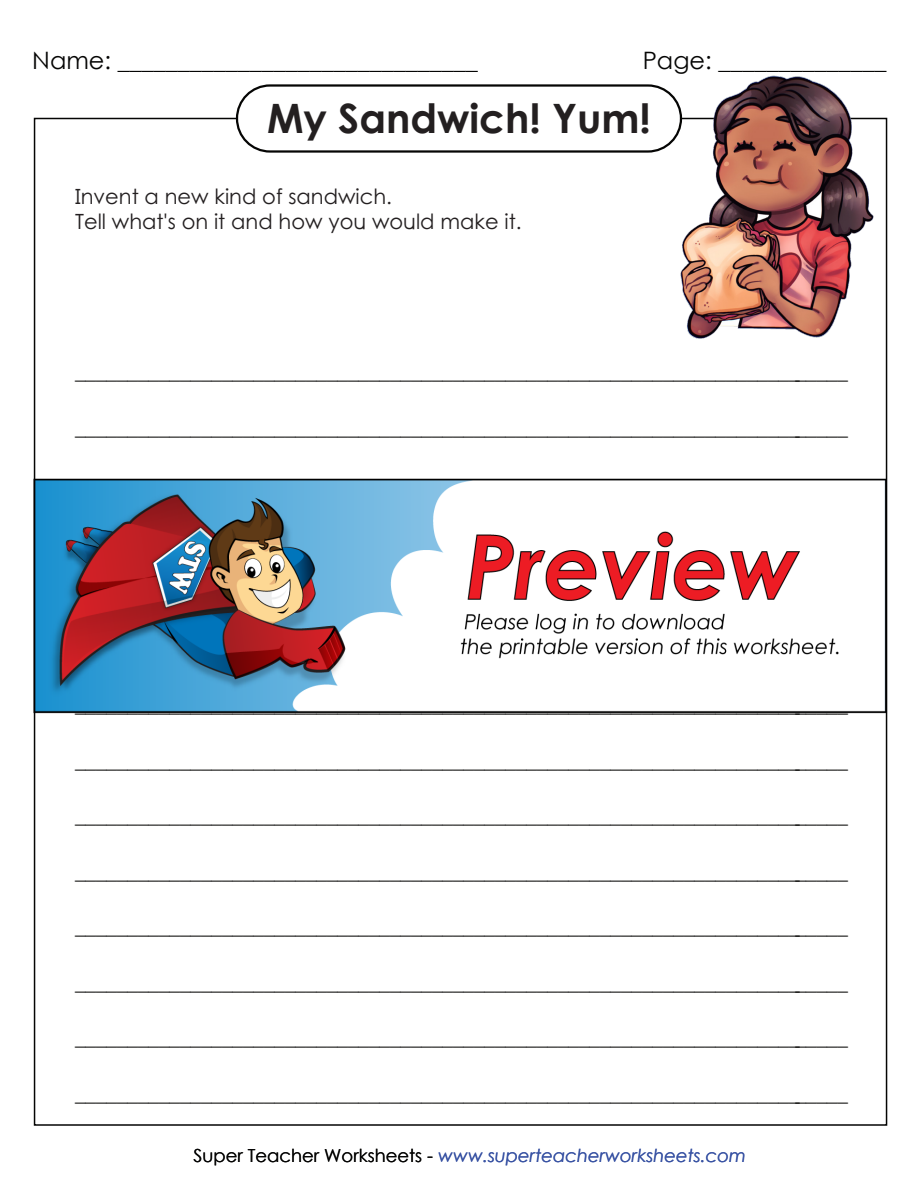
<style>
.page{position:relative;width:918px;height:1188px;background:#fff}
.page>*{position:absolute;margin:0;border:0;box-sizing:border-box;transform-origin:0 0}
.t1{font:700 40.5px "Century Gothic 2";color:#231f20}
.t2{font:24px "Century Gothic 2";color:#050504}
.t3{font:700 21px "Century Gothic 2";color:#050504}
.t4{font:21px/25.2px "Century STW4";color:#231f20}
.t5{font:italic 18px "Century Gothic 2";color:#3a54a4}
.s1{font-style:normal;color:#050504}
</style>
<div class="page">
<div style="left:236px;top:84px;width:446px;height:69px;border:2px solid #050504;border-radius:33px"></div>
<img style="left:669px;top:75px;width:218px;height:272px">
<img style="left:33px;top:461px;width:854px;height:266px">
<p class="t2" style="left:32px;top:43px;width:447px">Name: ______________________________</p>
<p class="t2" style="left:643px;top:43px;width:245px">Page: ______________</p>
<h1 class="t1" style="left:267px;top:87px;width:385px">My Sandwich! Yum!</h1>
<p class="t4" style="left:75px;top:184px;width:448px">Invent a new kind of sandwich.<br>Tell what's on it and how you would make it.</p>
<p class="t3" style="left:75px;top:356px;width:774px">__________________________________________________________________________</p>
<p class="t3" style="left:75px;top:411px;width:774px">__________________________________________________________________________</p>
<p class="t3" style="left:75px;top:689px;width:774px">__________________________________________________________________________</p>
<p class="t3" style="left:75px;top:744px;width:774px">__________________________________________________________________________</p>
<p class="t3" style="left:75px;top:800px;width:774px">__________________________________________________________________________</p>
<p class="t3" style="left:75px;top:855px;width:774px">__________________________________________________________________________</p>
<p class="t3" style="left:75px;top:911px;width:774px">__________________________________________________________________________</p>
<p class="t3" style="left:75px;top:966px;width:774px">__________________________________________________________________________</p>
<p class="t3" style="left:75px;top:1022px;width:774px">__________________________________________________________________________</p>
<p class="t3" style="left:75px;top:1077px;width:774px">__________________________________________________________________________</p>
<p class="t5" style="left:194px;top:1142px;width:554px"><span class="s1">Super Teacher Worksheets -</span> www.superteacherworksheets.com</p>
</div>
